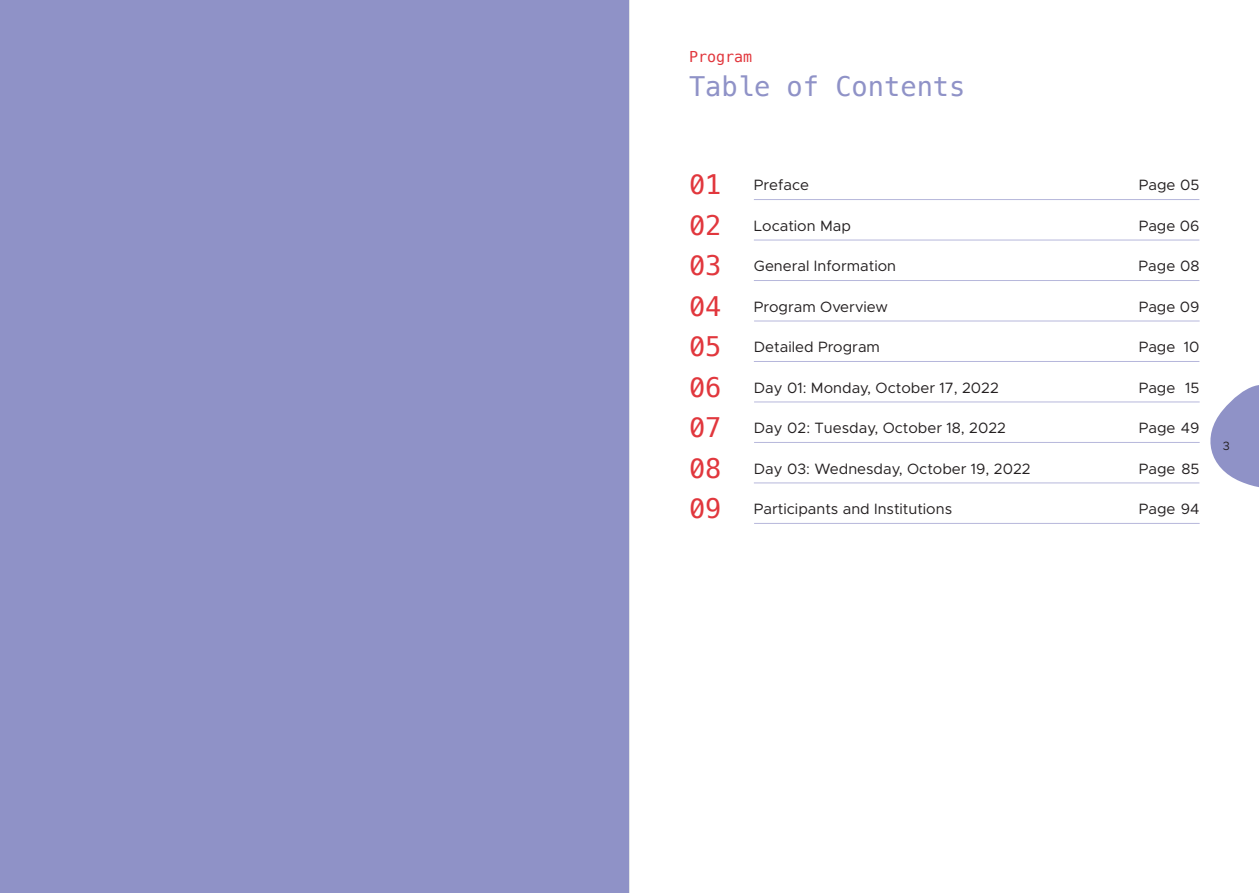
<style>
.page{position:relative;width:1259px;height:893px;background:#fff}
.page>*{position:absolute;margin:0;border:0;box-sizing:border-box;transform-origin:0 0}
.t1{font:27px/40.5px "Menlo";color:#e1373d;text-align:justify}
.t2{font:27px "Menlo";color:#8f92c7}
.t3{font:15px "Metropolis";color:#231f20}
.t4{font:15px "Menlo";color:#e1373d}
.t5{font:12px "Metropolis";color:#231f20}
</style>
<div class="page">
<svg style="left:1210px;top:385px;width:49px;height:102px"></svg>
<div style="left:0;top:0;width:629px;height:893px;background:#8f92c7"></div>
<hr style="left:754px;top:240px;width:445px;height:1px;background:#b6b7db">
<hr style="left:754px;top:199px;width:445px;height:1px;background:#b6b7db">
<hr style="left:754px;top:321px;width:445px;height:1px;background:#b6b7db">
<hr style="left:754px;top:280px;width:445px;height:1px;background:#b6b7db">
<hr style="left:754px;top:361px;width:445px;height:1px;background:#b6b7db">
<hr style="left:754px;top:402px;width:445px;height:1px;background:#b6b7db">
<hr style="left:754px;top:442px;width:445px;height:1px;background:#b6b7db">
<hr style="left:754px;top:483px;width:445px;height:1px;background:#b6b7db">
<hr style="left:754px;top:523px;width:445px;height:1px;background:#b6b7db">
<hr style="left:629px;top:0;width:1px;height:893px;background:#e3e5e7">
<p class="t4" style="left:689px;top:47px;width:65px">Program</p>
<h1 class="t2" style="left:689px;top:68px;width:278px">Table of Contents</h1>
<h1 class="t1" style="left:689px;top:165px;width:34px">01<br>02<br>03<br>04<br>05<br>06<br>07<br>08<br>09</h1>
<p class="t3" style="left:754px;top:176px;width:57px">Preface</p>
<p class="t3" style="left:754px;top:216px;width:99px">Location Map</p>
<p class="t3" style="left:754px;top:257px;width:144px">General Information</p>
<p class="t3" style="left:754px;top:297px;width:135px">Program Overview</p>
<p class="t3" style="left:754px;top:338px;width:128px">Detailed Program</p>
<p class="t3" style="left:754px;top:378px;width:247px">Day 01: Monday, October 17, 2022</p>
<p class="t3" style="left:754px;top:419px;width:254px">Day 02: Tuesday, October 18, 2022</p>
<p class="t3" style="left:754px;top:459px;width:278px">Day 03: Wednesday, October 19, 2022</p>
<p class="t3" style="left:754px;top:500px;width:200px">Participants and Institutions</p>
<p class="t3" style="left:1138px;top:176px;width:62px">Page 05</p>
<p class="t3" style="left:1138px;top:216px;width:62px">Page 06</p>
<p class="t3" style="left:1138px;top:257px;width:62px">Page 08</p>
<p class="t3" style="left:1138px;top:297px;width:62px">Page 09</p>
<p class="t3" style="left:1138px;top:338px;width:62px">Page 10</p>
<p class="t3" style="left:1138px;top:378px;width:62px">Page 15</p>
<p class="t3" style="left:1138px;top:419px;width:62px">Page 49</p>
<p class="t3" style="left:1138px;top:459px;width:62px">Page 85</p>
<p class="t3" style="left:1138px;top:500px;width:62px">Page 94</p>
<p class="t5" style="left:1223px;top:438px;width:9px">3</p>
</div>
